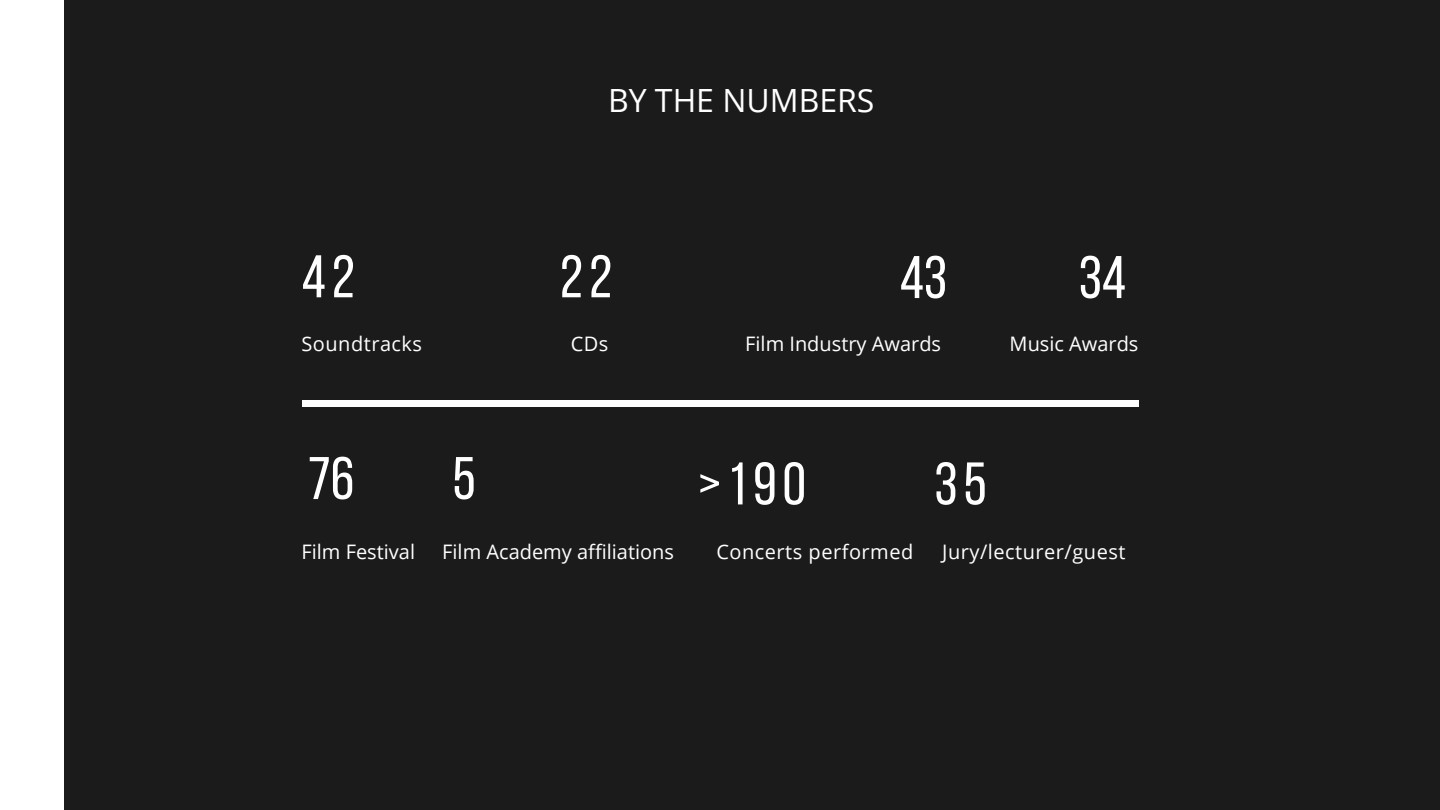
<style>
.page{position:relative;width:1440px;height:810px;background:#1b1b1b}
.page>*{position:absolute;margin:0;border:0;box-sizing:border-box;transform-origin:0 0}
.t1{font:60px "Bebas Neue";letter-spacing:.1em;color:#fff}
.t2{font:32px "Open Sans";color:#fff}
.t3{font:20px "Open Sans";color:#fff}
.t4{font:20px "Open Sans";letter-spacing:.025em;color:#fff}
</style>
<div class="page">
<div style="left:0;top:0;width:63px;height:810px;background:#fff"></div>
<div style="left:302px;top:400px;width:837px;height:7px;background:#fff"></div>
<h2 class="t2" style="left:608px;top:77px;width:268px">BY THE NUMBERS</h2>
<h1 class="t1" style="left:302px;top:252px;width:55px">42</h1>
<h1 class="t1" style="left:560px;top:252px;width:54px">22</h1>
<p class="t4" style="left:301px;top:330px;width:122px">Soundtracks</p>
<p class="t3" style="left:571px;top:330px;width:39px">CDs</p>
<h1 class="t1" style="left:900px;top:253px;width:49px">43</h1>
<h1 class="t1" style="left:1079px;top:253px;width:49px">34</h1>
<p class="t3" style="left:1010px;top:330px;width:130px">Music Awards</p>
<p class="t3" style="left:745px;top:330px;width:197px">Film Industry Awards</p>
<h1 class="t1" style="left:308px;top:454px;width:48px">76</h1>
<p class="t3" style="left:301px;top:538px;width:115px">Film Festival</p>
<h1 class="t1" style="left:452px;top:454px;width:25px">5</h1>
<p class="t3" style="left:442px;top:538px;width:233px">Film Academy affiliations</p>
<h1 class="t1" style="left:698px;top:459px;width:109px">&gt;190</h1>
<h1 class="t1" style="left:934px;top:459px;width:54px">35</h1>
<p class="t4" style="left:716px;top:538px;width:198px">Concerts performed</p>
<p class="t4" style="left:942px;top:538px;width:185px">Jury/lecturer/guest</p>
</div>
